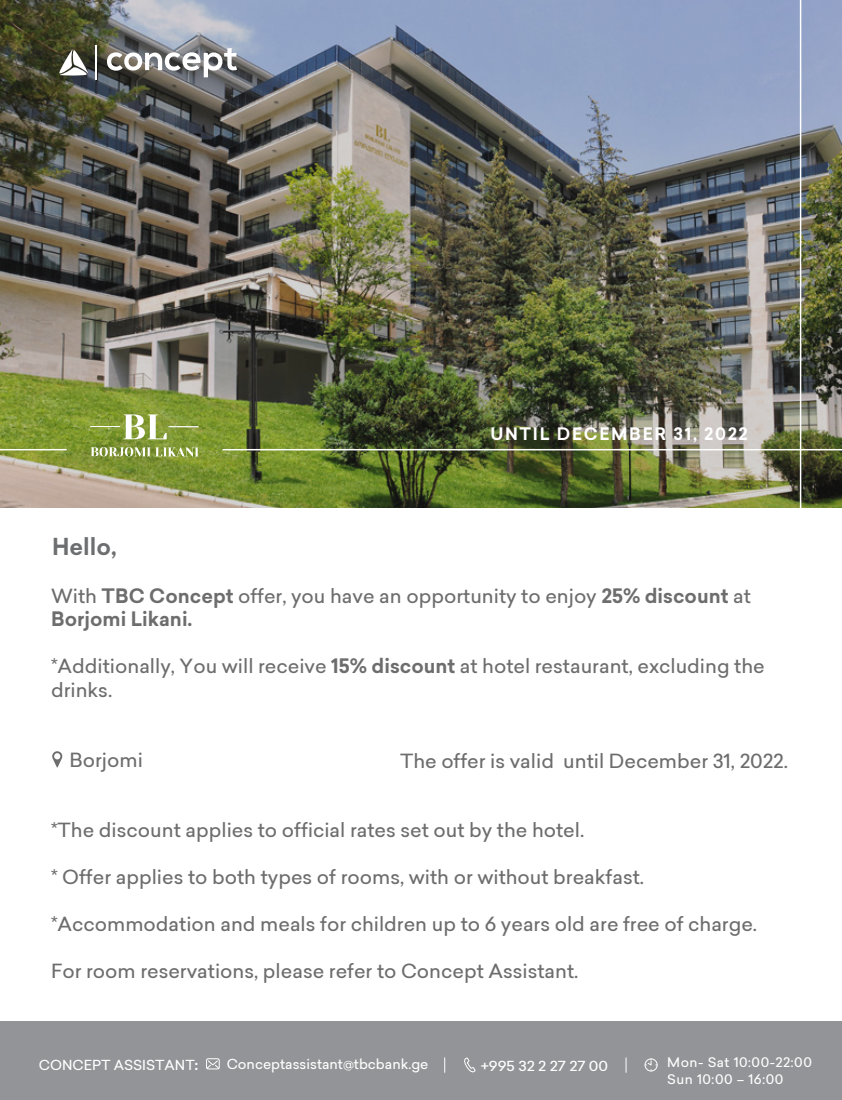
<style>
.page{position:relative;width:842px;height:1100px;background:#fff}
.page>*{position:absolute;margin:0;border:0;box-sizing:border-box;transform-origin:0 0}
.t1{font:700 22.95px "TBC Sailec";color:#6d6e70}
.t2{font:500 19.5px/23.4px "TBC Sailec";color:#6d6d6d}
.t3{font:700 16.8px "TBC Sailec";letter-spacing:.1em;color:#fff}
.t4{font:500 13.8px "TBC Sailec";color:#fff}
.t5{font:500 13.8px "TBC Sailec";color:#fff;scale:1.08 1}
.t6{font:500 13.2px/16.5px "TBC Sailec";letter-spacing:.04em;color:#fff}
.s1{font-weight:700}
</style>
<div class="page">
<img style="left:0;top:0;width:842px;height:507px">
<svg style="left:52px;top:751px;width:10px;height:16px"></svg>
<svg style="left:124px;top:414px;width:43px;height:25px"></svg>
<svg style="left:91px;top:447px;width:107px;height:10px"></svg>
<hr style="left:90px;top:426px;width:30px;height:1px;background:#fff">
<hr style="left:169px;top:426px;width:30px;height:1px;background:#fff">
<div style="left:0;top:1021px;width:842px;height:79px;background:#929497"></div>
<svg style="left:444px;top:1057px;width:1px;height:15px"></svg>
<svg style="left:626px;top:1058px;width:1px;height:14px"></svg>
<svg style="left:464px;top:1057px;width:12px;height:15px"></svg>
<div style="left:645px;top:1058px;width:12px;height:13px;border:1px solid #fff;border-radius:50%"></div>
<svg style="left:645px;top:1059px;width:12px;height:12px"></svg>
<div style="left:206px;top:1058px;width:14px;height:11px;border:1px solid #fff;border-radius:2px"></div>
<svg style="left:206px;top:1060px;width:14px;height:9px"></svg>
<hr style="left:222px;top:449px;width:620px;height:1px;background:#fff">
<hr style="left:0;top:449px;width:67px;height:1px;background:#fff">
<hr style="left:800px;top:0;width:1px;height:589px;background:#fff">
<svg style="left:59px;top:50px;width:29px;height:26px"></svg>
<svg style="left:107px;top:48px;width:130px;height:29px"></svg>
<hr style="left:96px;top:45px;width:1px;height:35px;background:#fff">
<p class="t1" style="left:52px;top:530px;width:66px">Hello,</p>
<p class="t3" style="left:490px;top:422px;width:259px">UNTIL DECEMBER 31, 2022</p>
<p class="t2" style="left:51px;top:584px;width:701px">With <span class="s1">TBC Concept</span> offer, you have an opportunity to enjoy <span class="s1">25% discount</span> at<br><span class="s1">Borjomi Likani.</span></p>
<p class="t2" style="left:51px;top:654px;width:715px">*Additionally, You will receive <span class="s1">15% discount</span> at hotel restaurant, excluding the drinks.</p>
<p class="t2" style="left:69px;top:748px;width:75px">Borjomi</p>
<p class="t2" style="left:400px;top:748px;width:389px">The offer is valid until December 31, 2022.</p>
<p class="t2" style="left:51px;top:818px;width:535px">*The discount applies to official rates set out by the hotel.</p>
<p class="t2" style="left:51px;top:865px;width:595px">* Offer applies to both types of rooms, with or without breakfast.</p>
<p class="t2" style="left:51px;top:911px;width:708px">*Accommodation and meals for children up to 6 years old are free of charge.</p>
<p class="t2" style="left:51px;top:958px;width:529px">For room reservations, please refer to Concept Assistant.</p>
<p class="t4" style="left:39px;top:1055px;width:161px">CONCEPT ASSISTANT<span class="s1">:</span></p>
<p class="t4" style="left:227px;top:1054px;width:203px">Conceptassistant@tbcbank.ge</p>
<p class="t5" style="left:481px;top:1056px;width:119px">+995 32 2 27 27 00</p>
<p class="t6" style="left:667px;top:1054px;width:146px">Mon- Sat 10:00-22:00<br>Sun 10:00 – 16:00</p>
</div>
